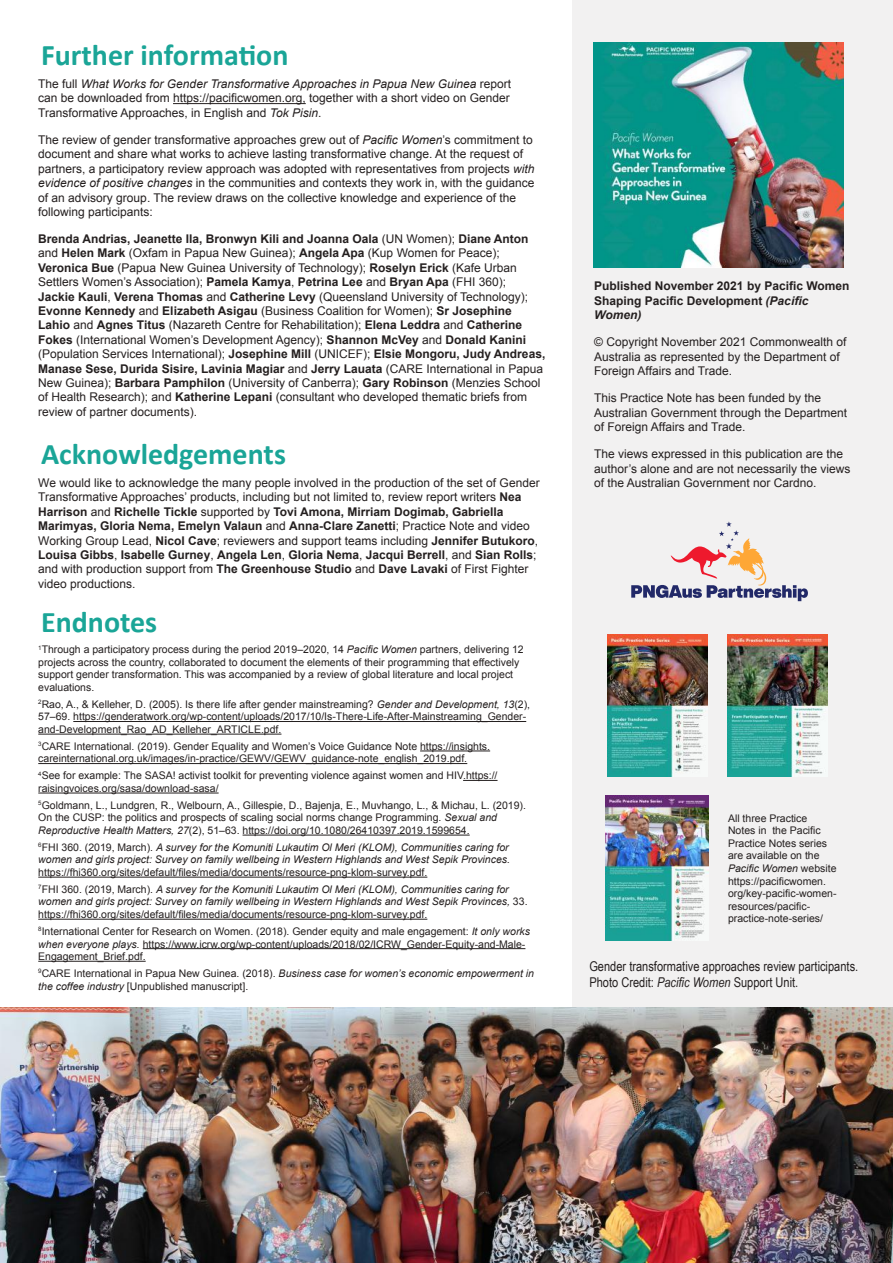
<style>
.page{position:relative;width:893px;height:1263px;background:#fff}
.page>*{position:absolute;margin:0;border:0;box-sizing:border-box;transform-origin:0 0}
.t1{font:700 30px "Calibri";color:#1aa597}
.t2{font:13.5px/16.5px "Arial Narrow";color:#241f1f}
.t3{font:12px/14.4px "Arial";color:#241f1f}
.t4{font:700 12px/14.4px "Arial";color:#241f1f}
.t5{font:10.5px/12.6px "Arial";color:#241f1f}
.t6{font:italic 10.5px/12.6px "Arial";color:#241f1f}
.s1{font-style:italic}
.s2{font-weight:700}
.s3{font-style:normal}
</style>
<div class="page">
<hr style="left:173px;top:103px;width:133px;height:1px;background:#241f1f">
<div style="left:573px;top:0;width:320px;height:1070px;background:#f2f1f1"></div>
<img style="left:593px;top:43px;width:250px;height:225px">
<hr style="left:73px;top:721px;width:453px;height:1px;background:#241f1f">
<hr style="left:38px;top:734px;width:243px;height:1px;background:#241f1f">
<hr style="left:420px;top:750px;width:70px;height:1px;background:#241f1f">
<hr style="left:38px;top:763px;width:429px;height:1px;background:#241f1f">
<hr style="left:463px;top:780px;width:34px;height:1px;background:#241f1f">
<hr style="left:38px;top:793px;width:181px;height:1px;background:#241f1f">
<hr style="left:243px;top:835px;width:227px;height:1px;background:#241f1f">
<hr style="left:38px;top:877px;width:389px;height:1px;background:#241f1f">
<hr style="left:38px;top:919px;width:389px;height:1px;background:#241f1f">
<hr style="left:143px;top:948px;width:382px;height:1px;background:#241f1f">
<hr style="left:38px;top:961px;width:108px;height:1px;background:#241f1f">
<svg style="left:631px;top:521px;width:177px;height:80px"></svg>
<img style="left:0;top:1008px;width:893px;height:255px">
<img style="left:607px;top:635px;width:100px;height:141px">
<img style="left:727px;top:635px;width:100px;height:142px">
<img style="left:606px;top:796px;width:102px;height:144px">
<h1 class="t1" style="left:41px;top:34px;width:249px">Further information</h1>
<p class="t3" style="left:38px;top:77px;width:474px;text-align:justify">The full <span class="s1">What Works for Gender Transformative Approaches in Papua New Guinea</span> report can be downloaded from https://pacificwomen.org, together with a short video on Gender Transformative Approaches, in English and <span class="s1">Tok Pisin</span>.</p>
<p class="t3" style="left:38px;top:133px;width:498px">The review of gender transformative approaches grew out of <span class="s1">Pacific Women</span>’s commitment to document and share what works to achieve lasting transformative change. At the request of partners, a participatory review approach was adopted with representatives from projects <span class="s1">with evidence of positive changes</span> in the communities and contexts they work in, with the guidance of an advisory group. The review draws on the collective knowledge and experience of the following participants:</p>
<p class="t3" style="left:38px;top:232px;width:509px"><span class="s2">Brenda Andrias, Jeanette Ila, Bronwyn Kili and Joanna Oala</span> (UN Women); <span class="s2">Diane Anton </span>and <span class="s2">Helen Mark</span> (Oxfam in Papua New Guinea); <span class="s2">Angela Apa</span> (Kup Women for Peace); <span class="s2">Veronica Bue</span> (Papua New Guinea University of Technology); <span class="s2">Roselyn Erick</span> (Kafe Urban Settlers Women’s Association); <span class="s2">Pamela Kamya</span>, <span class="s2">Petrina Lee</span> and <span class="s2">Bryan Apa</span> (FHI 360); <span class="s2">Jackie Kauli</span>, <span class="s2">Verena Thomas</span> and <span class="s2">Catherine Levy</span> (Queensland University of Technology); <span class="s2">Evonne Kennedy</span> and <span class="s2">Elizabeth Asigau</span> (Business Coalition for Women); <span class="s2">Sr Josephine Lahio</span> and <span class="s2">Agnes Titus</span> (Nazareth Centre for Rehabilitation); <span class="s2">Elena Leddra</span> and <span class="s2">Catherine Fokes</span> (International Women’s Development Agency); <span class="s2">Shannon McVey</span> and <span class="s2">Donald Kanini </span>(Population Services International); <span class="s2">Josephine Mill</span> (UNICEF); <span class="s2">Elsie Mongoru, Judy Andreas, Manase Sese, Durida Sisire, Lavinia Magiar</span> and <span class="s2">Jerry Lauata</span> (CARE International in Papua New Guinea); <span class="s2">Barbara Pamphilon</span> (University of Canberra); <span class="s2">Gary Robinson</span> (Menzies School of Health Research); and <span class="s2">Katherine Lepani</span> (consultant who developed thematic briefs from review of partner documents).</p>
<h1 class="t1" style="left:41px;top:433px;width:246px">Acknowledgements</h1>
<p class="t3" style="left:38px;top:476px;width:503px">We would like to acknowledge the many people involved in the production of the set of Gender Transformative Approaches’ products, including but not limited to, review report writers <span class="s2">Nea Harrison</span> and <span class="s2">Richelle Tickle</span> supported by <span class="s2">Tovi Amona, Mirriam Dogimab, Gabriella Marimyas, Gloria Nema, Emelyn Valaun</span> and <span class="s2">Anna-Clare Zanetti</span>; Practice Note and video Working Group Lead, <span class="s2">Nicol Cave</span>; reviewers and support teams including <span class="s2">Jennifer Butukoro</span>, <span class="s2">Louisa Gibbs</span>, <span class="s2">Isabelle Gurney</span>, <span class="s2">Angela Len</span>, <span class="s2">Gloria Nema</span>, <span class="s2">Jacqui Berrell</span>, and <span class="s2">Sian Rolls</span>; and with production support from <span class="s2">The Greenhouse Studio</span> and <span class="s2">Dave Lavaki</span> of First Fighter video productions.</p>
<p class="t4" style="left:594px;top:279px;width:257px">Published November 2021 by Pacific Women<br>Shaping Pacific Development <span class="s1">(Pacific<br>Women)</span></p>
<p class="t3" style="left:594px;top:335px;width:254px">© Copyright November 2021 Commonwealth of<br>Australia as represented by the Department of<br>Foreign Affairs and Trade.</p>
<p class="t3" style="left:594px;top:391px;width:254px">This Practice Note has been funded by the<br>Australian Government through the Department of Foreign Affairs and Trade.</p>
<p class="t3" style="left:594px;top:447px;width:258px">The views expressed in this publication are the author’s alone and are not necessarily the views of the Australian Government nor Cardno.</p>
<h1 class="t1" style="left:41px;top:601px;width:118px">Endnotes</h1>
<p class="t5" style="left:38px;top:643px;width:487px"><sup>1</sup>Through a participatory process during the period 2019–2020, 14 <span class="s1">Pacific Women</span> partners, delivering 12 projects across the country, collaborated to document the elements of their programming that effectively support gender transformation. This was accompanied by a review of global literature and local project evaluations.</p>
<p class="t5" style="left:38px;top:698px;width:493px"><sup>2</sup>Rao, A., &amp; Kelleher, D. (2005). Is there life after gender mainstreaming? <span class="s1">Gender and Development, 13</span>(2),<br>57–69. https://genderatwork.org/wp-content/uploads/2017/10/Is-There-Life-After-Mainstreaming_Gender&shy;and-Development_Rao_AD_Kelleher_ARTICLE.pdf.</p>
<p class="t5" style="left:38px;top:740px;width:453px"><sup>3</sup>CARE International. (2019). Gender Equality and Women’s Voice Guidance Note https://insights. careinternational.org.uk/images/in-practice/GEWV/GEWV_guidance-note_english_2019.pdf.</p>
<p class="t5" style="left:38px;top:769px;width:461px"><sup>4</sup>See for example: The SASA! activist toolkit for preventing violence against women and HIV.https:// raisingvoices.org/sasa/download-sasa/</p>
<p class="t5" style="left:38px;top:799px;width:489px"><sup>5</sup>Goldmann, L., Lundgren, R., Welbourn, A., Gillespie, D., Bajenja, E., Muvhango, L., &amp; Michau, L. (2019).<br>On the CUSP: the politics and prospects of scaling social norms change Programming. <span class="s1">Sexual and<br>Reproductive Health Matters, 27</span>(2), 51–63. https://doi.org/10.1080/26410397.2019.1599654.</p>
<p class="t6" style="left:38px;top:841px;width:473px"><sup>6</sup><span class="s3">FHI 360. (2019, March).</span> A survey for the Komuniti Lukautim Ol Meri (KLOM), Communities caring for women and girls project: Survey on family wellbeing in Western Highlands and West Sepik Provinces.</p>
<p class="t5" style="left:38px;top:864px;width:472px;line-height:16.8px">https://fhi360.org/sites/default/files/media/documents/resource-png-klom-survey.pdf.<br><sup>7</sup>FHI 360. (2019, March). <span class="s1">A survey for the Komuniti Lukautim Ol Meri (KLOM), Communities caring for</span></p>
<p class="t5" style="left:38px;top:895px;width:491px"><span class="s1">women and girls project: Survey on family wellbeing in Western Highlands and West Sepik Provinces,</span> 33. https://fhi360.org/sites/default/files/media/documents/resource-png-klom-survey.pdf.</p>
<p class="t5" style="left:38px;top:925px;width:493px"><sup>8</sup>International Center for Research on Women. (2018). Gender equity and male engagement: <span class="s1">It only works when everyone plays.</span> https://www.icrw.org/wp-content/uploads/2018/02/ICRW_Gender-Equity-and-Male-<br>Engagement_Brief.pdf.</p>
<p class="t5" style="left:38px;top:967px;width:497px"><sup>9</sup>CARE International in Papua New Guinea. (2018). <span class="s1">Business case for women’s economic empowerment in the coffee industry</span> [Unpublished manuscript].</p>
<p class="t2" style="left:589px;top:957px;width:270px">Gender transformative approaches review participants.<br>Photo Credit: <span class="s1">Pacific Women</span> Support Unit.</p>
<p class="t5" style="left:728px;top:812px;width:110px">All three Practice<br>Notes in the Pacific<br>Practice Notes series are available on the<br><span class="s1">Pacific Women</span> website https://pacificwomen. org/key-pacific-women&shy;resources/pacific&shy;practice-note-series/</p>
</div>
